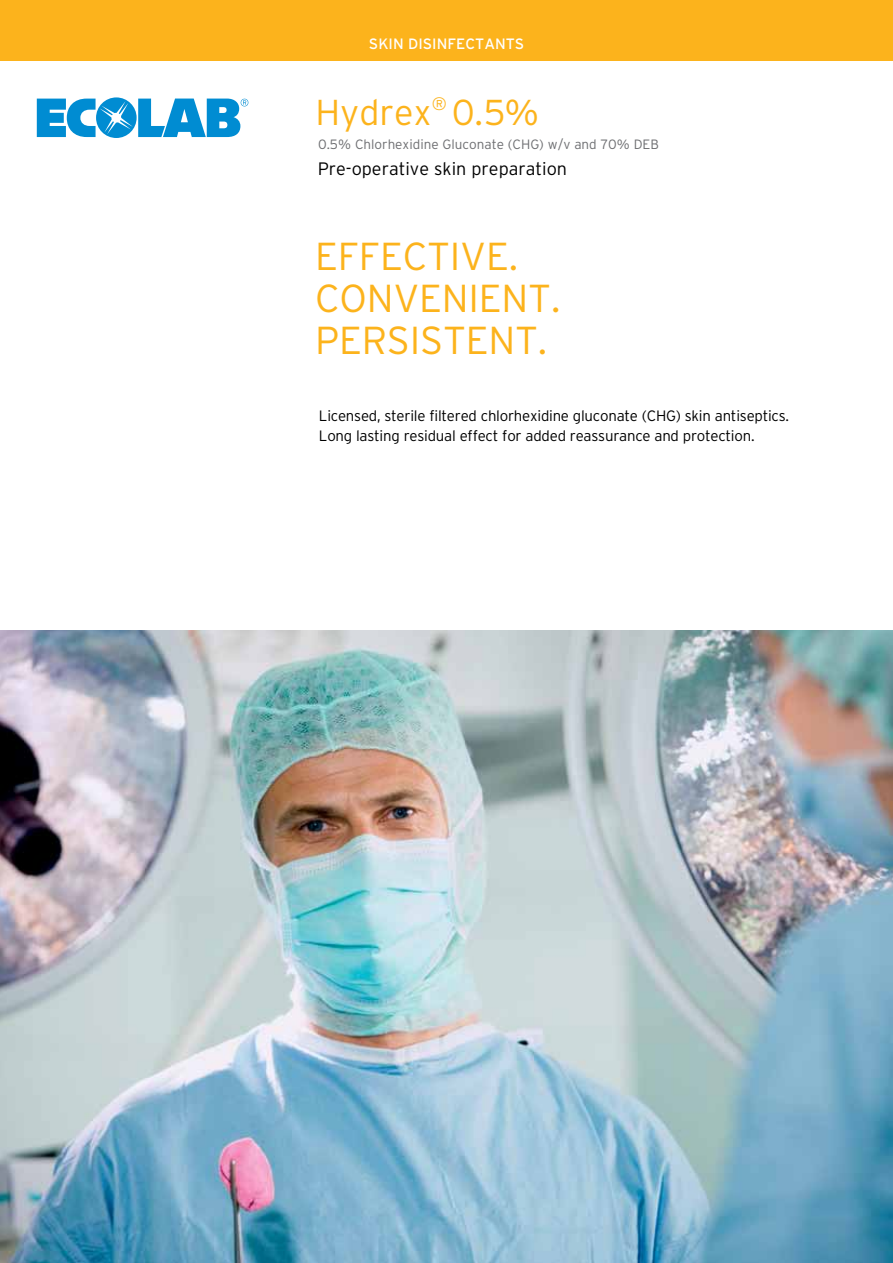
<style>
.page{position:relative;width:893px;height:1263px;background:#fff}
.page>*{position:absolute;margin:0;border:0;box-sizing:border-box;transform-origin:0 0}
.t1{font:300 39px/42px "Interstate";letter-spacing:-.005em;color:#fcb31c}
.t2{font:300 36px "Interstate";color:#fcb31c}
.t3{font:300 18px "Interstate";color:#000}
.t4{font:300 15px/19.5px "Interstate";letter-spacing:-.015em;color:#000}
.t5{font:15px "Interstate";color:#fff}
.t6{font:300 13.5px "Interstate";color:#6d6e71}
</style>
<div class="page">
<div style="left:0;top:0;width:893px;height:60px;background:#fcb31c"></div>
<svg style="left:37px;top:97px;width:211px;height:41px"></svg>
<img style="left:0;top:630px;width:893px;height:633px">
<p class="t5" style="left:369px;top:35px;width:155px">SKIN DISINFECTANTS</p>
<h2 class="t2" style="left:315px;top:92px;width:225px">Hydrex<sup>®</sup> 0.5%</h2>
<p class="t6" style="left:318px;top:137px;width:342px">0.5% Chlorhexidine Gluconate (CHG) w/v and 70% DEB</p>
<p class="t3" style="left:318px;top:159px;width:251px">Pre-operative skin preparation</p>
<h1 class="t1" style="left:315px;top:235px;width:247px">EFFECTIVE.<br>Convenient.<br>PersistEnt.</h1>
<p class="t4" style="left:319px;top:406px;width:472px">Licensed, sterile filtered chlorhexidine gluconate (CHG) skin antiseptics.<br>Long lasting residual effect for added reassurance and protection.</p>
</div>
